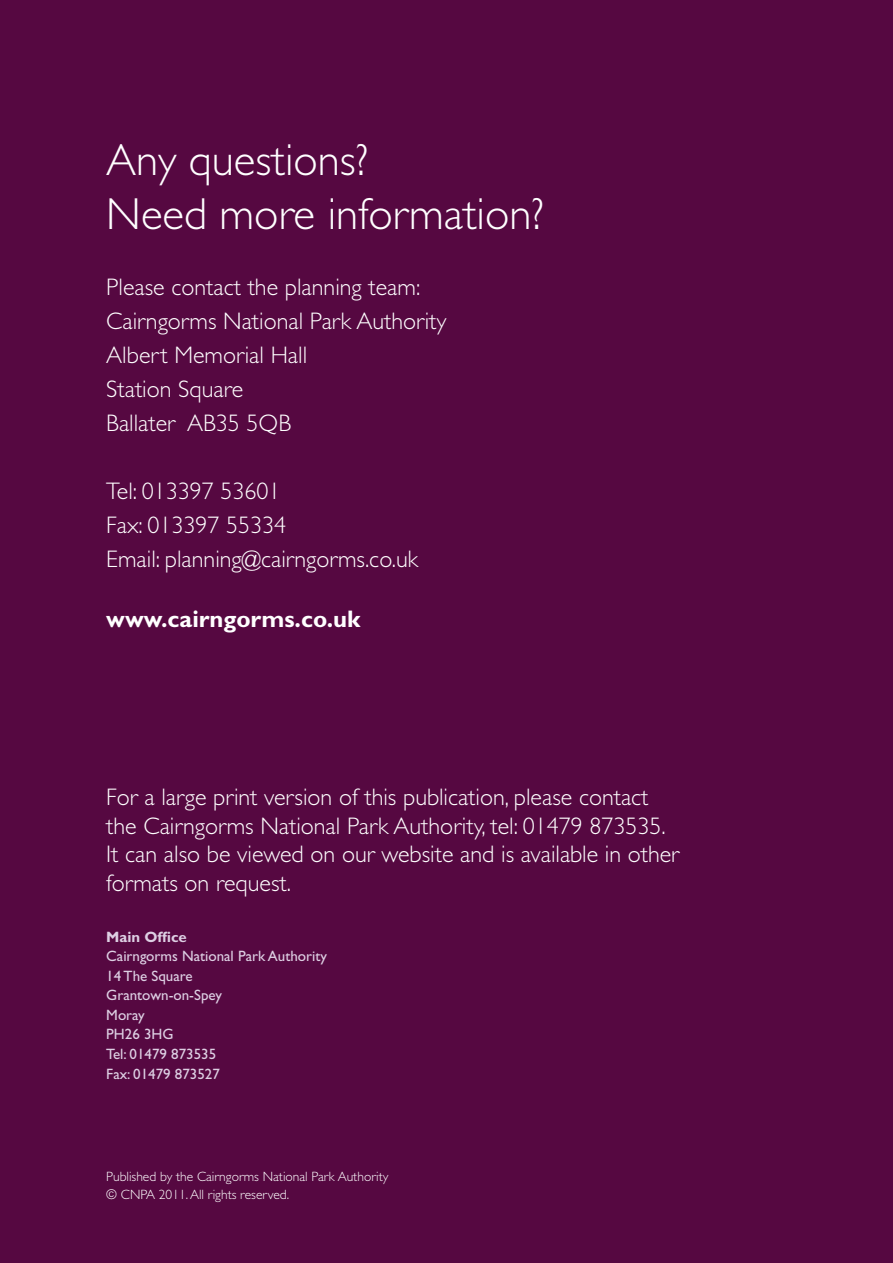
<style>
.page{position:relative;width:893px;height:1263px;background:#fff}
.page>*{position:absolute;margin:0;border:0;box-sizing:border-box;transform-origin:0 0}
.t1{font:300 45px/54px "Gill Sans";color:#fff}
.t2{font:300 24px/34px "Gill Sans";color:#fff}
.t3{font:700 24px "Gill Sans";color:#fff}
.t4{font:15px/19.5px "Gill Sans";color:#ddcfe3}
.t5{font:700 15px "Gill Sans";color:#ddcfe3}
.t6{font:300 13.5px/18px "Gill Sans";color:#fff}
</style>
<div class="page">
<div style="left:1px;top:1px;width:891px;height:1261px;background:#560841"></div>
<h1 class="t1" style="left:106px;top:134px;width:439px">Any questions?<br>Need more information?</h1>
<p class="t2" style="left:106px;top:270px;width:342px">Please contact the planning team:<br>Cairngorms National Park Authority<br>Albert Memorial Hall<br>Station Square<br>Ballater AB35 5QB</p>
<p class="t2" style="left:106px;top:474px;width:313px">Tel: 013397 53601<br>Fax: 013397 55334<br>Email: planning@cairngorms.co.uk</p>
<p class="t3" style="left:106px;top:604px;width:256px">www.cairngorms.co.uk</p>
<p class="t2" style="left:106px;top:782px;width:574px;line-height:28.8px">For a large print version of this publication, please contact the Cairngorms National Park Authority, tel: 01479 873535.<br>It can also be viewed on our website and is available in other formats on request.</p>
<p class="t5" style="left:106px;top:928px;width:82px">Main Office</p>
<p class="t4" style="left:106px;top:947px;width:222px">Cairngorms National Park Authority<br>14 The Square<br>Grantown-on-Spey<br>Moray<br>PH26 3HG<br>Tel: 01479 873535<br>Fax: 01479 873527</p>
<p class="t6" style="left:106px;top:1168px;width:284px">Published by the Cairngorms National Park Authority © CNPA 2011. All rights reserved.</p>
</div>
